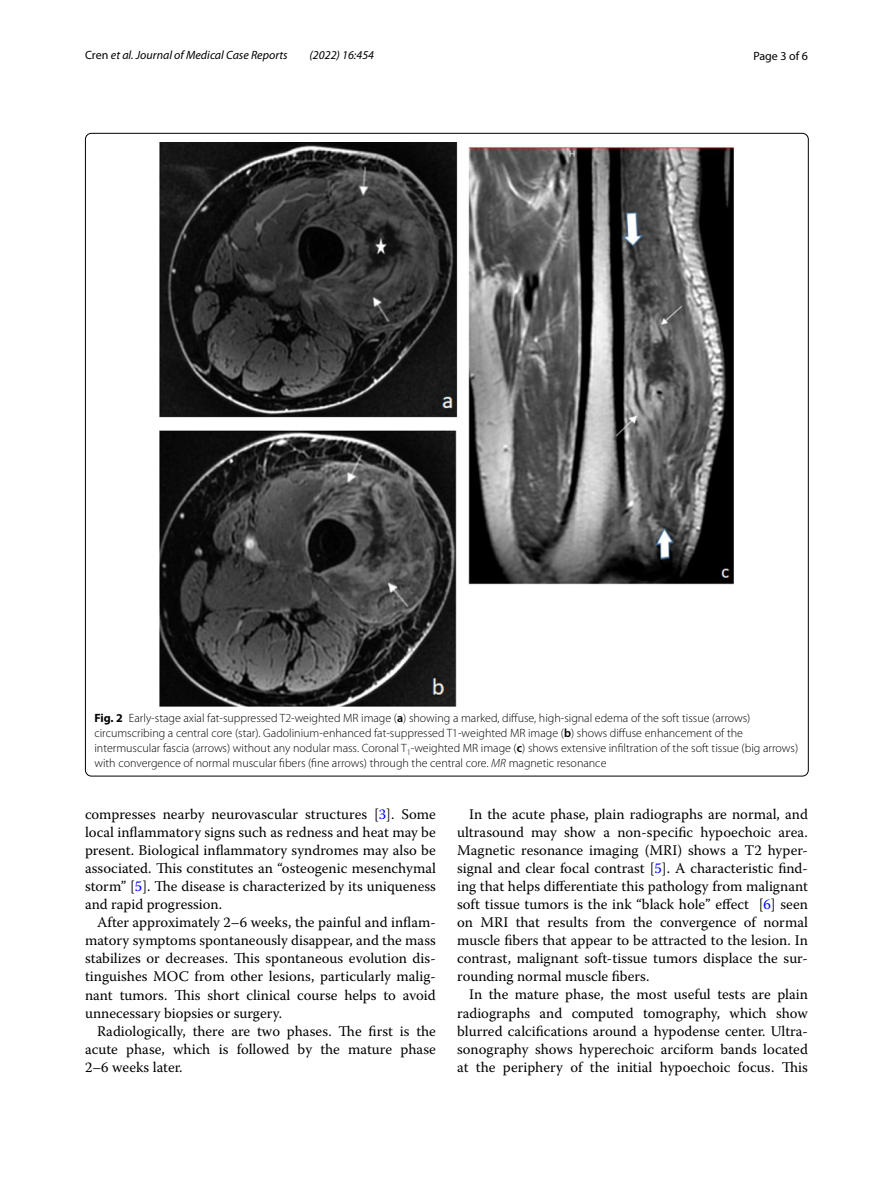
<style>
.page{position:relative;width:893px;height:1187px;background:#fff}
.page>*{position:absolute;margin:0;border:0;box-sizing:border-box;transform-origin:0 0}
.t1{font:14.7px/18px "Warnock Pro";color:#000;text-align:justify}
.t2{font:300 12px/15px "Myriad Pro";color:#000}
.t3{font:italic 12px "Myriad Pro";color:#000}
.t4{font:12px "Myriad Pro";color:#000}
.s1{font-style:normal}
.s2{font-weight:700}
.s3{font-weight:600}
.s4{font-style:italic}
.s5{color:#00f}
</style>
<div class="page">
<img style="left:160px;top:142px;width:574px;height:564px">
<p class="t3" style="left:85px;top:48px;width:204px"><span class="s1">Cren</span> et al. Journal of Medical Case Reports</p>
<p class="t3" style="left:310px;top:48px;width:66px">(2022) 16:454</p>
<p class="t4" style="left:753px;top:48px;width:56px">Page 3 of 6</p>
<p class="t2" style="left:94px;top:710px;width:705px"><span class="s2">Fig. 2</span> Early-stage axial fat-suppressed T2-weighted MR image (<span class="s3">a</span>) showing a marked, diffuse, high-signal edema of the soft tissue (arrows) circumscribing a central core (star). Gadolinium-enhanced fat-suppressed T1-weighted MR image (<span class="s3">b</span>) shows diffuse enhancement of the intermuscular fascia (arrows) without any nodular mass. Coronal T<sub>1</sub>-weighted MR image (<span class="s3">c</span>) shows extensive infiltration of the soft tissue (big arrows) with convergence of normal muscular fibers (fine arrows) through the central core. <span class="s4">MR</span> magnetic resonance</p>
<p class="t1" style="left:85px;top:805px;width:352px">compresses nearby neurovascular structures [<span class="s5">3</span>]. Some local inflammatory signs such as redness and heat may be present. Biological inflammatory syndromes may also be associated. This constitutes an “osteogenic mesenchymal storm” [<span class="s5">5</span>]. The disease is characterized by its uniqueness and rapid progression.</p>
<p class="t1" style="left:85px;top:913px;width:352px;text-indent:12px">After approximately 2–6 weeks, the painful and inflam&shy;matory symptoms spontaneously disappear, and the mass stabilizes or decreases. This spontaneous evolution dis&shy;tinguishes MOC from other lesions, particularly malig&shy;nant tumors. This short clinical course helps to avoid unnecessary biopsies or surgery.</p>
<p class="t1" style="left:85px;top:1021px;width:352px;text-indent:12px">Radiologically, there are two phases. The first is the acute phase, which is followed by the mature phase 2–6 weeks later.</p>
<p class="t1" style="left:457px;top:805px;width:352px;text-indent:12px">In the acute phase, plain radiographs are normal, and ultrasound may show a non-specific hypoechoic area.<br>Magnetic resonance imaging (MRI) shows a T2 hyper&shy;signal and clear focal contrast [<span class="s5">5</span>]. A characteristic find&shy;ing that helps differentiate this pathology from malignant soft tissue tumors is the ink “black hole” effect [<span class="s5">6</span>] seen on MRI that results from the convergence of normal muscle fibers that appear to be attracted to the lesion. In contrast, malignant soft-tissue tumors displace the sur&shy;rounding normal muscle fibers.</p>
<p class="t1" style="left:457px;top:985px;width:352px;text-indent:12px">In the mature phase, the most useful tests are plain radiographs and computed tomography, which show blurred calcifications around a hypodense center. Ultra&shy;sonography shows hyperechoic arciform bands located at the periphery of the initial hypoechoic focus. This</p>
</div>
